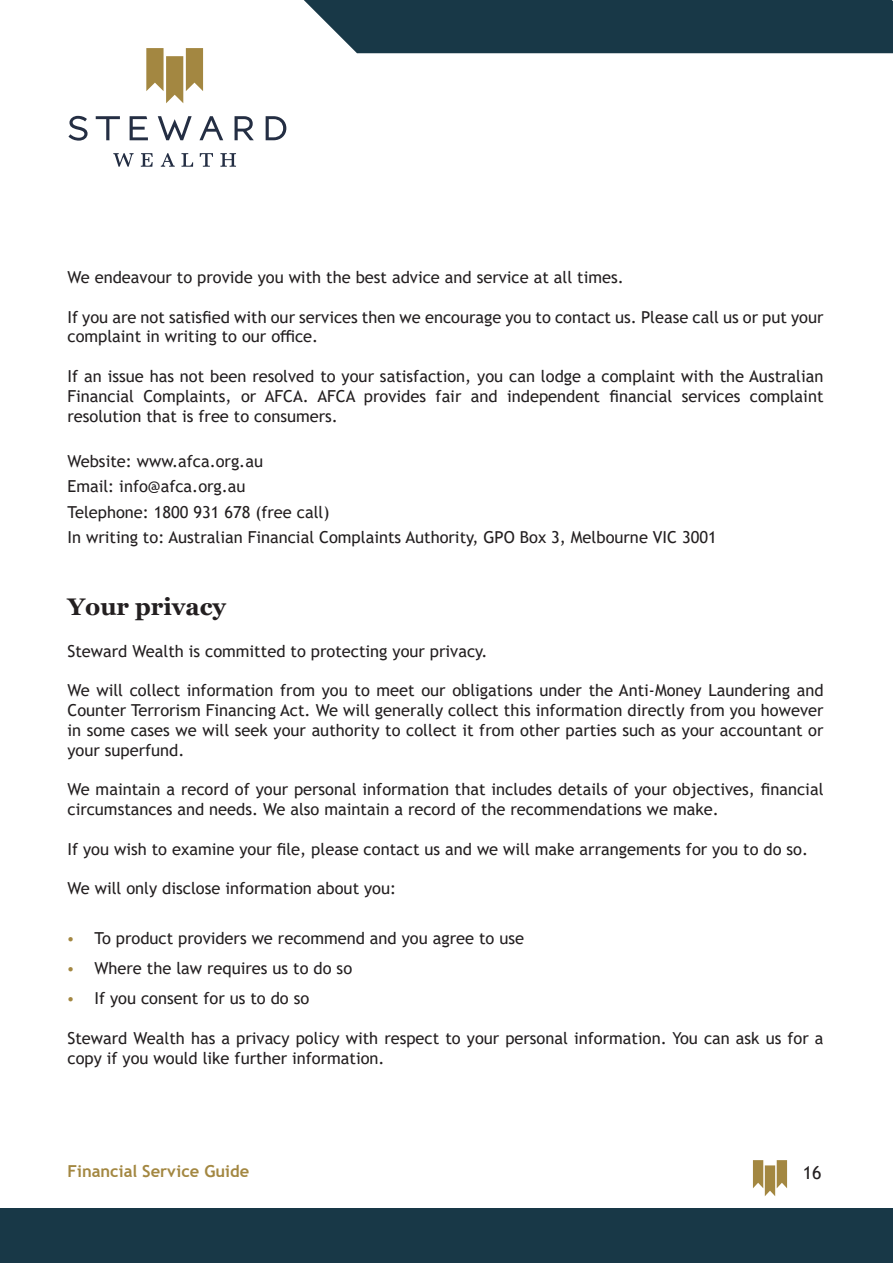
<style>
.page{position:relative;width:893px;height:1263px;background:#fff}
.page>*{position:absolute;margin:0;border:0;box-sizing:border-box;transform-origin:0 0}
.t1{font:700 24px "Georgia";color:#231f20}
.t2{font:18px "Trebuchet MS";color:#231f20}
.t3{font:16.5px/19.8px "Trebuchet MS";color:#231f20}
.t4{font:700 16.5px "Trebuchet MS";color:#a38741}
.s1{font-family:"Georgia";color:#a38742}
</style>
<div class="page">
<div style="left:0;top:1209px;width:893px;height:54px;background:#183847"></div>
<div style="left:304px;top:0;width:589px;height:53px;background:#183847"></div>
<svg style="left:68px;top:116px;width:218px;height:51px"></svg>
<svg style="left:146px;top:48px;width:57px;height:55px"></svg>
<svg style="left:753px;top:1160px;width:34px;height:36px"></svg>
<p class="t3" style="left:68px;top:267px;width:558px">We endeavour to provide you with the best advice and service at all times.</p>
<p class="t3" style="left:68px;top:307px;width:757px">If you are not satisfied with our services then we encourage you to contact us. Please call us or put your complaint in writing to our office.</p>
<p class="t3" style="left:68px;top:366px;width:757px;text-align:justify">If an issue has not been resolved to your satisfaction, you can lodge a complaint with the Australian Financial Complaints, or AFCA. AFCA provides fair and independent financial services complaint resolution that is free to consumers.</p>
<p class="t3" style="left:68px;top:451px;width:197px">Website: www.afca.org.au</p>
<p class="t3" style="left:68px;top:476px;width:180px">Email: info@afca.org.au</p>
<p class="t3" style="left:68px;top:502px;width:263px">Telephone: 1800 931 678 (free call)</p>
<p class="t3" style="left:68px;top:527px;width:651px">In writing to: Australian Financial Complaints Authority, GPO Box 3, Melbourne VIC 3001</p>
<p class="t1" style="left:68px;top:592px;width:160px">Your privacy</p>
<p class="t3" style="left:68px;top:641px;width:421px">Steward Wealth is committed to protecting your privacy.</p>
<p class="t3" style="left:68px;top:680px;width:758px;text-align:justify">We will collect information from you to meet our obligations under the Anti-Money Laundering and Counter Terrorism Financing Act. We will generally collect this information directly from you however in some cases we will seek your authority to collect it from other parties such as your accountant or your superfund.</p>
<p class="t3" style="left:68px;top:779px;width:757px">We maintain a record of your personal information that includes details of your objectives, financial circumstances and needs. We also maintain a record of the recommendations we make.</p>
<p class="t3" style="left:68px;top:839px;width:742px">If you wish to examine your file, please contact us and we will make arrangements for you to do so.</p>
<p class="t3" style="left:68px;top:878px;width:330px">We will only disclose information about you:</p>
<p class="t3" style="left:68px;top:928px;width:458px"><span class="s1">•</span> To product providers we recommend and you agree to use</p>
<p class="t3" style="left:68px;top:958px;width:286px"><span class="s1">•</span> Where the law requires us to do so</p>
<p class="t3" style="left:68px;top:988px;width:243px"><span class="s1">•</span> If you consent for us to do so</p>
<p class="t3" style="left:68px;top:1028px;width:757px">Steward Wealth has a privacy policy with respect to your personal information. You can ask us for a copy if you would like further information.</p>
<p class="t4" style="left:68px;top:1161px;width:183px">Financial Service Guide</p>
<p class="t2" style="left:803px;top:1161px;width:20px">16</p>
</div>
